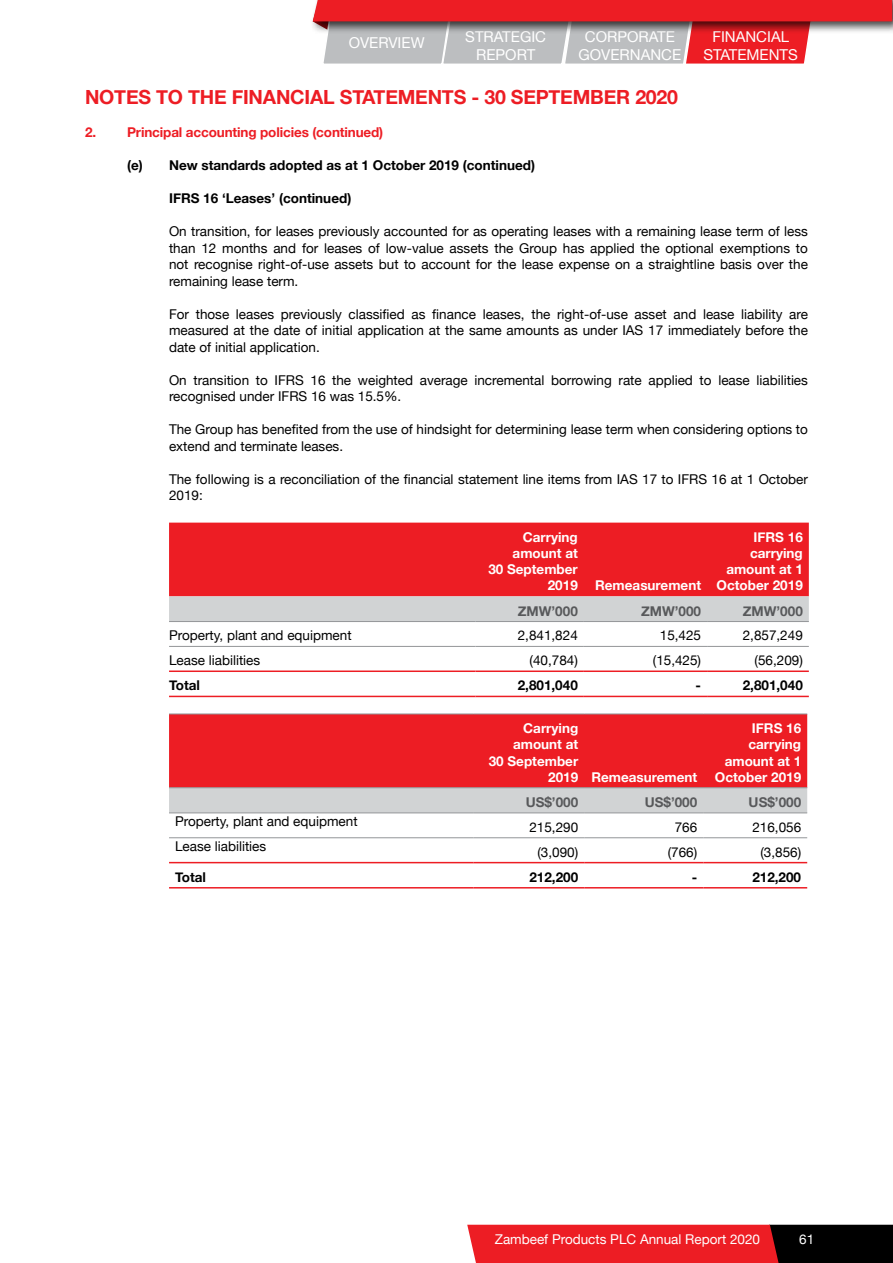
<style>
.page{position:relative;width:893px;height:1263px;background:#fff}
.page>*{position:absolute;margin:0;border:0;box-sizing:border-box;transform-origin:0 0}
.t1{font:700 19.5px "Helvetica Neue";letter-spacing:-.01em;color:#ed1d24}
.t2{font:15px/18px "Helvetica Neue";color:#fff;text-align:center}
.t3{font:13.5px/16.5px "Helvetica Neue";color:#000}
.t4{font:700 13.5px/16.2px "Helvetica Neue";color:#fff;text-align:right}
.t5{font:700 13.5px "Helvetica Neue";color:#000}
.t6{font:700 13.5px "Helvetica Neue";color:#58595b}
.t7{font:700 13.5px "Helvetica Neue";letter-spacing:-.01em;color:#ed1d24}
.t8{font:13.5px "Helvetica Neue";color:#fff}
</style>
<div class="page">
<svg style="left:313px;top:0;width:579px;height:64px;background:#cf7175"></svg>
<svg style="left:467px;top:1225px;width:426px;height:38px;background:#ab171c"></svg>
<div style="left:169px;top:523px;width:640px;height:73px;background:#ed1d24"></div>
<div style="left:169px;top:596px;width:640px;height:25px;background:#d1d3d4"></div>
<hr style="left:169px;top:621px;width:306px;height:1px;background:#939598">
<hr style="left:475px;top:621px;width:109px;height:1px;background:#939598">
<hr style="left:584px;top:621px;width:123px;height:1px;background:#939598">
<hr style="left:707px;top:621px;width:102px;height:1px;background:#939598">
<hr style="left:169px;top:646px;width:306px;height:1px;background:#939598">
<hr style="left:475px;top:646px;width:109px;height:1px;background:#939598">
<hr style="left:584px;top:646px;width:123px;height:1px;background:#939598">
<hr style="left:707px;top:646px;width:102px;height:1px;background:#939598">
<hr style="left:169px;top:670px;width:306px;height:2px;background:#ed1d24">
<hr style="left:475px;top:670px;width:109px;height:2px;background:#ed1d24">
<hr style="left:584px;top:670px;width:123px;height:2px;background:#ed1d24">
<hr style="left:707px;top:670px;width:102px;height:2px;background:#ed1d24">
<hr style="left:169px;top:696px;width:306px;height:1px;background:#ed1d24">
<hr style="left:475px;top:696px;width:109px;height:1px;background:#ed1d24">
<hr style="left:584px;top:696px;width:123px;height:1px;background:#ed1d24">
<hr style="left:707px;top:696px;width:102px;height:1px;background:#ed1d24">
<div style="left:169px;top:715px;width:638px;height:72px;background:#ed1d24"></div>
<svg style="left:169px;top:788px;width:638px;height:25px;background:#ced0d2"></svg>
<hr style="left:169px;top:714px;width:305px;height:1px;background:#939598">
<hr style="left:474px;top:714px;width:110px;height:1px;background:#939598">
<hr style="left:584px;top:714px;width:119px;height:1px;background:#939598">
<hr style="left:703px;top:714px;width:104px;height:1px;background:#939598">
<hr style="left:169px;top:787px;width:305px;height:1px;background:#939598">
<hr style="left:474px;top:787px;width:110px;height:1px;background:#939598">
<hr style="left:584px;top:787px;width:119px;height:1px;background:#939598">
<hr style="left:703px;top:787px;width:104px;height:1px;background:#939598">
<hr style="left:169px;top:813px;width:305px;height:1px;background:#939598">
<hr style="left:474px;top:813px;width:110px;height:1px;background:#939598">
<hr style="left:584px;top:813px;width:119px;height:1px;background:#939598">
<hr style="left:703px;top:813px;width:104px;height:1px;background:#939598">
<hr style="left:169px;top:837px;width:305px;height:1px;background:#939598">
<hr style="left:474px;top:837px;width:110px;height:1px;background:#939598">
<hr style="left:584px;top:837px;width:119px;height:1px;background:#939598">
<hr style="left:703px;top:837px;width:104px;height:1px;background:#939598">
<hr style="left:169px;top:862px;width:305px;height:1px;background:#ed1d24">
<hr style="left:474px;top:862px;width:110px;height:1px;background:#ed1d24">
<hr style="left:584px;top:862px;width:119px;height:1px;background:#ed1d24">
<hr style="left:703px;top:862px;width:104px;height:1px;background:#ed1d24">
<hr style="left:169px;top:887px;width:305px;height:1px;background:#ed1d24">
<hr style="left:474px;top:887px;width:110px;height:1px;background:#ed1d24">
<hr style="left:584px;top:887px;width:119px;height:1px;background:#ed1d24">
<hr style="left:703px;top:887px;width:104px;height:1px;background:#ed1d24">
<p class="t2" style="left:349px;top:35px;width:77px">OVERVIEW</p>
<p class="t2" style="left:465px;top:28px;width:82px">STRATEGIC<br>REPORT</p>
<p class="t2" style="left:578px;top:28px;width:104px">CORPORATE<br>GOVERNANCE</p>
<p class="t2" style="left:703px;top:28px;width:96px">FINANCIAL<br>STATEMENTS</p>
<h1 class="t1" style="left:85px;top:82px;width:595px">NOTES TO THE FINANCIAL STATEMENTS - 30 SEPTEMBER 2020</h1>
<p class="t7" style="left:85px;top:122px;width:300px">2. Principal accounting policies (continued)</p>
<p class="t5" style="left:127px;top:155px;width:410px">(e) New standards adopted as at 1 October 2019 (continued)</p>
<p class="t5" style="left:169px;top:188px;width:184px">IFRS 16 ‘Leases’ (continued)</p>
<p class="t3" style="left:169px;top:224px;width:640px;text-align:justify">On transition, for leases previously accounted for as operating leases with a remaining lease term of less than 12 months and for leases of low-value assets the Group has applied the optional exemptions to not recognise right-of-use assets but to account for the lease expense on a straightline basis over the remaining lease term.</p>
<p class="t3" style="left:169px;top:306px;width:640px;text-align:justify">For those leases previously classified as finance leases, the right-of-use asset and lease liability are measured at the date of initial application at the same amounts as under IAS 17 immediately before the date of initial application.</p>
<p class="t3" style="left:169px;top:372px;width:640px">On transition to IFRS 16 the weighted average incremental borrowing rate applied to lease liabilities recognised under IFRS 16 was 15.5%.</p>
<p class="t3" style="left:169px;top:422px;width:640px">The Group has benefited from the use of hindsight for determining lease term when considering options to extend and terminate leases.</p>
<p class="t3" style="left:169px;top:471px;width:640px">The following is a reconciliation of the financial statement line items from IAS 17 to IFRS 16 at 1 October<br>2019:</p>
<p class="t4" style="left:488px;top:529px;width:91px">Carrying amount at<br>30 September<br>2019</p>
<p class="t4" style="left:716px;top:529px;width:88px">IFRS 16 carrying amount at 1<br>October 2019</p>
<p class="t4" style="left:595px;top:578px;width:107px">Remeasurement</p>
<p class="t6" style="left:518px;top:600px;width:62px">ZMW’000</p>
<p class="t6" style="left:641px;top:600px;width:62px">ZMW’000</p>
<p class="t6" style="left:743px;top:600px;width:62px">ZMW’000</p>
<p class="t3" style="left:169px;top:628px;width:184px">Property, plant and equipment</p>
<p class="t3" style="left:518px;top:628px;width:62px">2,841,824</p>
<p class="t3" style="left:660px;top:628px;width:43px">15,425</p>
<p class="t3" style="left:743px;top:628px;width:62px">2,857,249</p>
<p class="t3" style="left:169px;top:653px;width:93px">Lease liabilities</p>
<p class="t3" style="left:530px;top:653px;width:50px">(40,784)</p>
<p class="t3" style="left:653px;top:653px;width:50px">(15,425)</p>
<p class="t3" style="left:754px;top:653px;width:50px">(56,209)</p>
<p class="t5" style="left:169px;top:675px;width:32px">Total</p>
<p class="t5" style="left:518px;top:675px;width:62px">2,801,040</p>
<p class="t5" style="left:696px;top:675px;width:7px">-</p>
<p class="t5" style="left:743px;top:675px;width:62px">2,801,040</p>
<p class="t4" style="left:523px;top:721px;width:56px">Carrying</p>
<p class="t4" style="left:513px;top:737px;width:67px">amount at</p>
<p class="t4" style="left:489px;top:753px;width:91px">30 September</p>
<p class="t4" style="left:548px;top:769px;width:151px">2019 Remeasurement</p>
<p class="t4" style="left:715px;top:721px;width:88px">IFRS 16 carrying amount at 1<br>October 2019</p>
<p class="t6" style="left:526px;top:791px;width:54px">US$’000</p>
<p class="t6" style="left:645px;top:791px;width:54px">US$’000</p>
<p class="t6" style="left:749px;top:791px;width:54px">US$’000</p>
<p class="t3" style="left:175px;top:814px;width:184px">Property, plant and equipment</p>
<p class="t3" style="left:529px;top:819px;width:50px">215,290</p>
<p class="t3" style="left:675px;top:819px;width:24px">766</p>
<p class="t3" style="left:752px;top:819px;width:50px">216,056</p>
<p class="t3" style="left:175px;top:839px;width:93px">Lease liabilities</p>
<p class="t3" style="left:537px;top:844px;width:42px">(3,090)</p>
<p class="t3" style="left:668px;top:844px;width:31px">(766)</p>
<p class="t3" style="left:760px;top:844px;width:42px">(3,856)</p>
<p class="t5" style="left:175px;top:866px;width:32px">Total</p>
<p class="t5" style="left:529px;top:866px;width:50px">212,200</p>
<p class="t5" style="left:692px;top:866px;width:7px">-</p>
<p class="t5" style="left:752px;top:866px;width:50px">212,200</p>
<p class="t8" style="left:495px;top:1229px;width:267px">Zambeef Products PLC Annual Report 2020</p>
<p class="t8" style="left:799px;top:1229px;width:17px">61</p>
</div>
